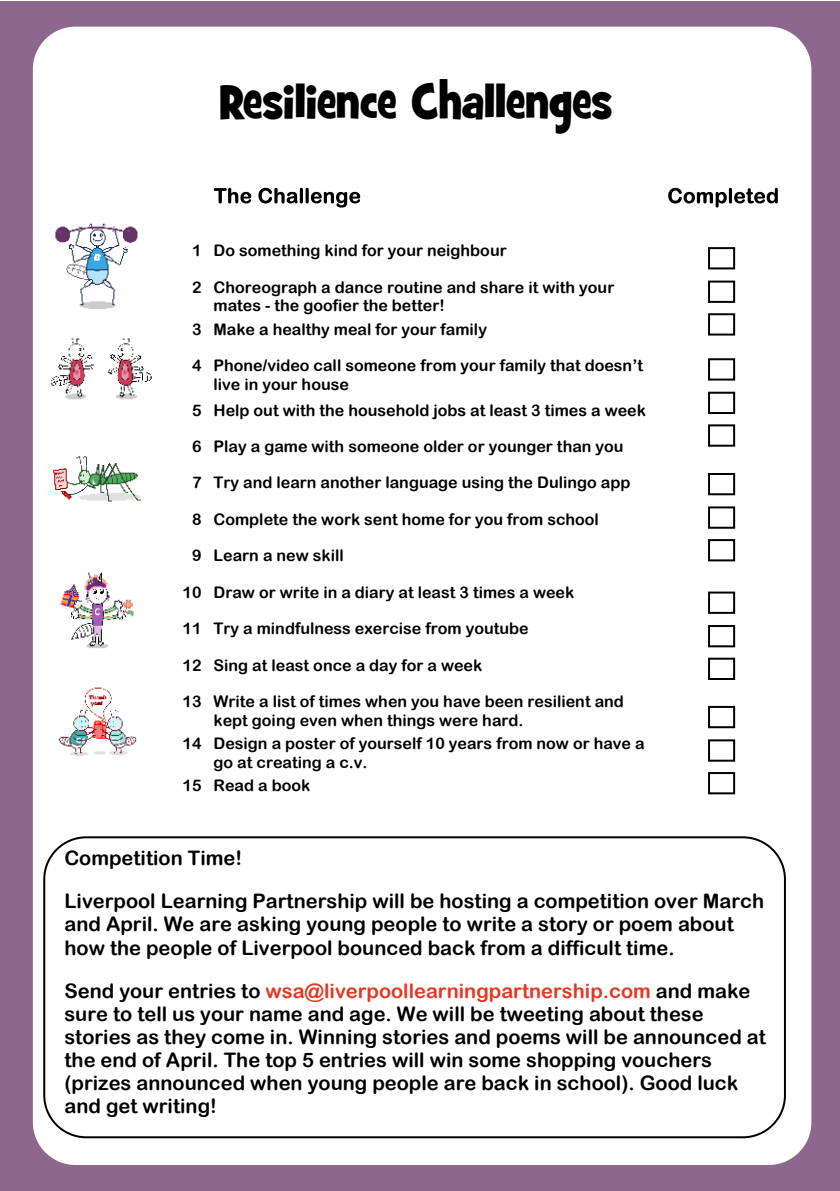
<style>
.page{position:relative;width:840px;height:1191px;background:#fff}
.page>*{position:absolute;margin:0;border:0;box-sizing:border-box;transform-origin:0 0}
.t1{font:48px "Grilled Cheese BTN";color:#000;scale:.88 1}
.t2{font:20px/23.2px "Arial Rounded MT Bold";color:#000}
.t3{font:16px/18.6px "Arial Rounded MT Bold";color:#000}
.s1{color:#e63726}
</style>
<div class="page">
<div style="left:0;top:1px;width:839px;height:1190px;background:#8d678d"></div>
<div style="left:33px;top:27px;width:777px;height:1138px;background:#fff;border-radius:43px"></div>
<svg style="left:214px;top:188px;width:37px;height:15px"></svg>
<svg style="left:258px;top:188px;width:102px;height:19px"></svg>
<svg style="left:668px;top:188px;width:109px;height:19px"></svg>
<div style="left:707px;top:247px;width:27px;height:22px;background:#fff;border:2px solid #000"></div>
<div style="left:707px;top:280px;width:27px;height:23px;background:#fff;border:2px solid #000"></div>
<div style="left:707px;top:313px;width:27px;height:22px;background:#fff;border:2px solid #000"></div>
<img style="left:55px;top:223px;width:83px;height:86px">
<img style="left:60px;top:572px;width:74px;height:76px">
<img style="left:51px;top:338px;width:101px;height:62px">
<img style="left:53px;top:456px;width:88px;height:46px">
<img style="left:58px;top:687px;width:79px;height:69px">
<div style="left:707px;top:358px;width:27px;height:22px;background:#fff;border:2px solid #000"></div>
<div style="left:707px;top:392px;width:27px;height:22px;background:#fff;border:2px solid #000"></div>
<div style="left:707px;top:424px;width:27px;height:23px;background:#fff;border:2px solid #000"></div>
<div style="left:707px;top:473px;width:27px;height:22px;background:#fff;border:2px solid #000"></div>
<div style="left:707px;top:506px;width:27px;height:23px;background:#fff;border:2px solid #000"></div>
<div style="left:707px;top:539px;width:27px;height:22px;background:#fff;border:2px solid #000"></div>
<div style="left:707px;top:591px;width:27px;height:23px;background:#fff;border:2px solid #000"></div>
<div style="left:707px;top:625px;width:27px;height:22px;background:#fff;border:2px solid #000"></div>
<div style="left:707px;top:657px;width:27px;height:23px;background:#fff;border:2px solid #000"></div>
<div style="left:707px;top:706px;width:27px;height:22px;background:#fff;border:2px solid #000"></div>
<div style="left:707px;top:739px;width:27px;height:22px;background:#fff;border:2px solid #000"></div>
<div style="left:707px;top:772px;width:27px;height:22px;background:#fff;border:2px solid #000"></div>
<div style="left:43px;top:836px;width:742px;height:302px;border:2px solid #000;border-radius:42px"></div>
<h1 class="t1" style="left:219px;top:71px;width:448px">Resilience Challenges</h1>
<p class="t3" style="left:192px;top:243px;width:316px">1 Do something kind for your neighbour</p>
<p class="t3" style="left:213px;top:279px;width:402px;text-indent:-22px">2 Choreograph a dance routine and share it with your mates - the goofier the better!</p>
<p class="t3" style="left:192px;top:321px;width:296px">3 Make a healthy meal for your family</p>
<p class="t3" style="left:213px;top:358px;width:430px;text-indent:-22px">4 Phone/video call someone from your family that doesn’t live in your house</p>
<p class="t3" style="left:192px;top:402px;width:455px">5 Help out with the household jobs at least 3 times a week</p>
<p class="t3" style="left:192px;top:438px;width:433px">6 Play a game with someone older or younger than you</p>
<p class="t3" style="left:192px;top:475px;width:439px">7 Try and learn another language using the Dulingo app</p>
<p class="t3" style="left:192px;top:511px;width:408px">8 Complete the work sent home for you from school</p>
<p class="t3" style="left:192px;top:548px;width:153px">9 Learn a new skill</p>
<p class="t3" style="left:182px;top:584px;width:393px">10 Draw or write in a diary at least 3 times a week</p>
<p class="t3" style="left:182px;top:621px;width:347px">11 Try a mindfulness exercise from youtube</p>
<p class="t3" style="left:182px;top:657px;width:301px">12 Sing at least once a day for a week</p>
<p class="t3" style="left:213px;top:694px;width:411px;text-indent:-31px">13 Write a list of times when you have been resilient and kept going even when things were hard.</p>
<p class="t3" style="left:213px;top:735px;width:432px;text-indent:-31px">14 Design a poster of yourself 10 years from now or have a go at creating a c.v.</p>
<p class="t3" style="left:182px;top:777px;width:129px">15 Read a book</p>
<p class="t2" style="left:64px;top:838px;width:700px;line-height:43.2px">Competition Time!<br>Liverpool Learning Partnership will be hosting a competition over March</p>
<p class="t2" style="left:64px;top:914px;width:670px">and April. We are asking young people to write a story or poem about how the people of Liverpool bounced back from a difficult time.</p>
<p class="t2" style="left:64px;top:981px;width:702px">Send your entries to <span class="s1">wsa@liverpoollearningpartnership.com</span> and make sure to tell us your name and age. We will be tweeting about these stories as they come in. Winning stories and poems will be announced at the end of April. The top 5 entries will win some shopping vouchers (prizes announced when young people are back in school). Good luck and get writing!</p>
</div>
